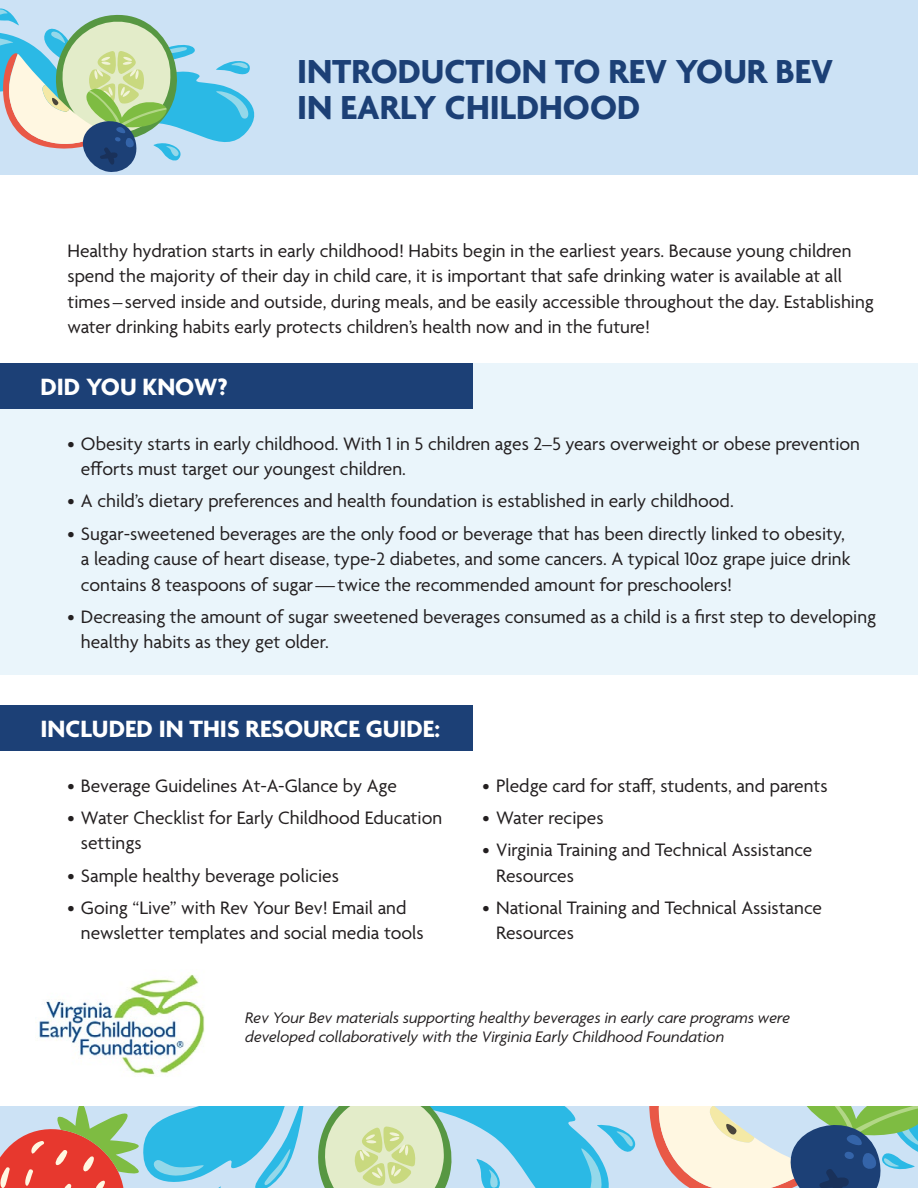
<style>
.page{position:relative;width:918px;height:1188px;background:#fff}
.page>*{position:absolute;margin:0;border:0;box-sizing:border-box;transform-origin:0 0}
.t1{font:700 36px/36px "Agenda";color:#1c4076}
.t2{font:700 25.5px "Agenda";color:#fff}
.t3{font:19.5px/25.5px "Agenda";color:#231f20}
.t4{font:italic 16.5px/19.5px "Agenda";color:#231f20}
</style>
<div class="page">
<div style="left:0;top:0;width:918px;height:176px;background:#cce2f5"></div>
<svg style="left:0;top:8px;width:255px;height:164px"></svg>
<svg style="left:0;top:1106px;width:918px;height:82px;background:#a0c0c2"></svg>
<div style="left:0;top:705px;width:472px;height:46px;background:#1c4076"></div>
<div style="left:0;top:363px;width:918px;height:312px;background:#eaf5fb"></div>
<div style="left:0;top:363px;width:472px;height:46px;background:#1c4076"></div>
<img style="left:39px;top:974px;width:166px;height:101px">
<h1 class="t1" style="left:297px;top:55px;width:538px">INTRODUCTION TO REV YOUR BEV<br>IN EARLY CHILDHOOD</h1>
<p class="t3" style="left:68px;top:239px;width:808px">Healthy hydration starts in early childhood! Habits begin in the earliest years. Because young children spend the majority of their day in child care, it is important that safe drinking water is available at all times – served inside and outside, during meals, and be easily accessible throughout the day. Establishing water drinking habits early protects children’s health now and in the future!</p>
<h2 class="t2" style="left:40px;top:373px;width:189px">DID YOU KNOW?</h2>
<p class="t3" style="left:81px;top:432px;width:781px;text-indent:-13px">• Obesity starts in early childhood. With 1 in 5 children ages 2–5 years overweight or obese prevention efforts must target our youngest children.</p>
<p class="t3" style="left:68px;top:490px;width:668px">• A child’s dietary preferences and health foundation is established in early childhood.</p>
<p class="t3" style="left:81px;top:522px;width:771px;text-indent:-13px">• Sugar-sweetened beverages are the only food or beverage that has been directly linked to obesity, a leading cause of heart disease, type-2 diabetes, and some cancers. A typical 10oz grape juice drink contains 8 teaspoons of sugar—twice the recommended amount for preschoolers!</p>
<p class="t3" style="left:81px;top:605px;width:797px;text-indent:-13px">• Decreasing the amount of sugar sweetened beverages consumed as a child is a first step to developing healthy habits as they get older.</p>
<h2 class="t2" style="left:40px;top:715px;width:401px">INCLUDED IN THIS RESOURCE GUIDE:</h2>
<p class="t3" style="left:68px;top:774px;width:331px">• Beverage Guidelines At-A-Glance by Age</p>
<p class="t3" style="left:81px;top:806px;width:363px;text-indent:-13px">• Water Checklist for Early Childhood Education settings</p>
<p class="t3" style="left:68px;top:864px;width:273px">• Sample healthy beverage policies</p>
<p class="t3" style="left:81px;top:896px;width:344px;text-indent:-13px">• Going “Live” with Rev Your Bev! Email and newsletter templates and social media tools</p>
<p class="t3" style="left:483px;top:774px;width:346px">• Pledge card for staff, students, and parents</p>
<p class="t3" style="left:483px;top:806px;width:122px">• Water recipes</p>
<p class="t3" style="left:496px;top:838px;width:318px;text-indent:-13px">• Virginia Training and Technical Assistance<br>Resources</p>
<p class="t3" style="left:496px;top:896px;width:327px;text-indent:-13px">• National Training and Technical Assistance<br>Resources</p>
<p class="t4" style="left:245px;top:1008px;width:546px">Rev Your Bev materials supporting healthy beverages in early care programs were developed collaboratively with the Virginia Early Childhood Foundation</p>
</div>
